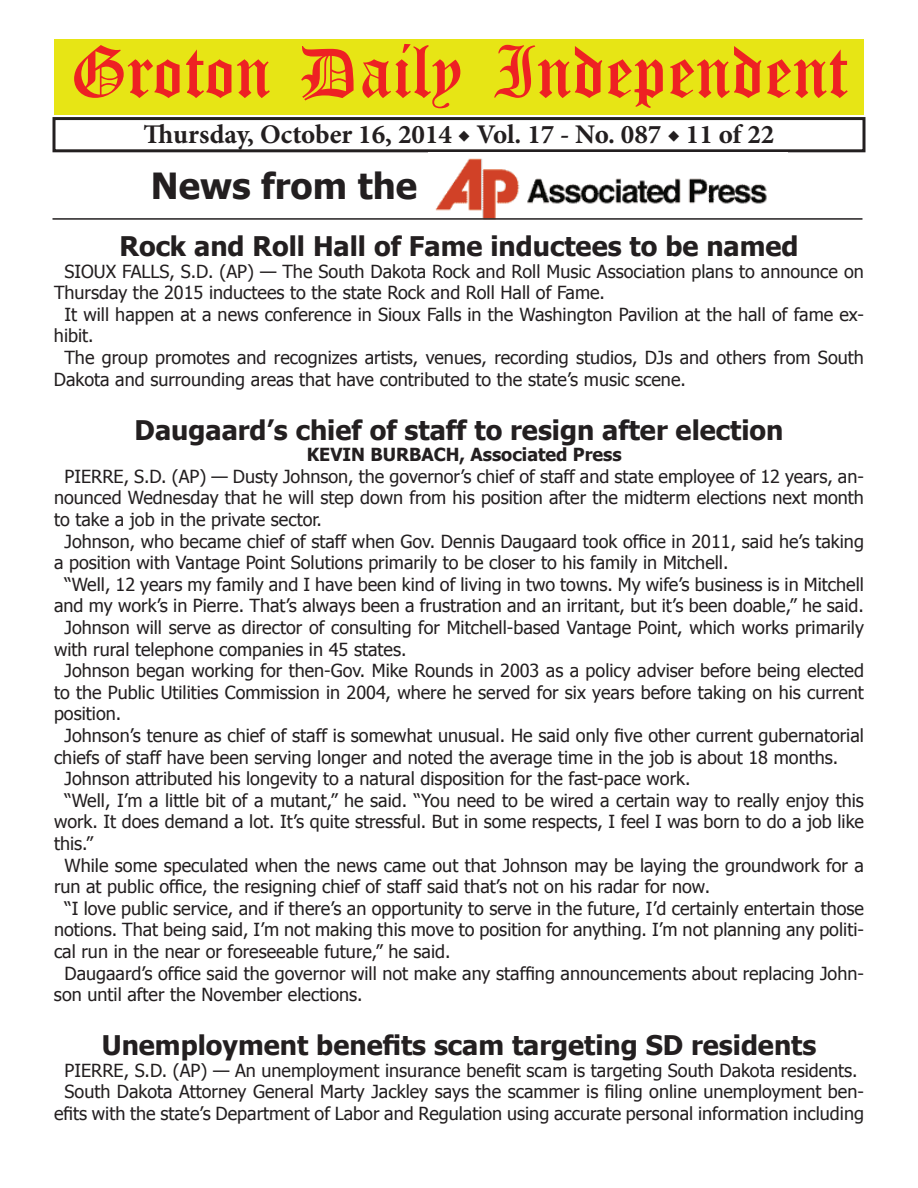
<style>
.page{position:relative;width:918px;height:1188px;background:#fff}
.page>*{position:absolute;margin:0;border:0;box-sizing:border-box;transform-origin:0 0}
.t1{font:54px "Old English Five";color:#ee2123}
.t2{font:700 36px "Tahoma";color:#231f20}
.t3{font:700 27px "Tahoma";color:#231f20}
.t4{font:700 27px "Minion Pro";color:#231f20}
.t5{font:18px/21.6px "Tahoma";color:#231f20;text-align:center}
.t6{font:700 18px "Tahoma";color:#231f20}
</style>
<div class="page">
<div style="left:52px;top:117px;width:814px;height:35px;border:3px solid #231f20"></div>
<div style="left:54px;top:40px;width:810px;height:75px;background:#e7e515"></div>
<img style="left:435px;top:158px;width:332px;height:60px">
<hr style="left:52px;top:218px;width:810px;height:2px;background:#231f20">
<h1 class="t1" style="left:70px;top:47px;width:779px">Groton Daily Independent</h1>
<h3 class="t4" style="left:144px;top:116px;width:632px">Thursday, October 16, 2014 ◆ Vol. 17 - No. 087 ◆ 11 of 22</h3>
<h2 class="t2" style="left:151px;top:161px;width:268px">News from the</h2>
<h3 class="t3" style="left:120px;top:227px;width:681px">Rock and Roll Hall of Fame inductees to be named</h3>
<p class="t5" style="left:64px;top:260px;width:801px">SIOUX FALLS, S.D. (AP) — The South Dakota Rock and Roll Music Association plans to announce on</p>
<p class="t5" style="left:54px;top:281px;width:553px">Thursday the 2015 inductees to the state Rock and Roll Hall of Fame.</p>
<p class="t5" style="left:64px;top:303px;width:801px">It will happen at a news conference in Sioux Falls in the Washington Pavilion at the hall of fame ex-</p>
<p class="t5" style="left:54px;top:324px;width:41px">hibit.</p>
<p class="t5" style="left:64px;top:346px;width:801px">The group promotes and recognizes artists, venues, recording studios, DJs and others from South</p>
<p class="t5" style="left:54px;top:368px;width:633px">Dakota and surrounding areas that have contributed to the state’s music scene.</p>
<h3 class="t3" style="left:135px;top:411px;width:650px">Daugaard’s chief of staff to resign after election</h3>
<p class="t6" style="left:307px;top:442px;width:316px">KEVIN BURBACH, Associated Press</p>
<p class="t5" style="left:65px;top:465px;width:801px">PIERRE, S.D. (AP) — Dusty Johnson, the governor’s chief of staff and state employee of 12 years, an-</p>
<p class="t5" style="left:54px;top:486px;width:811px">nounced Wednesday that he will step down from his position after the midterm elections next month</p>
<p class="t5" style="left:54px;top:508px;width:270px">to take a job in the private sector.</p>
<p class="t5" style="left:65px;top:530px;width:801px">Johnson, who became chief of staff when Gov. Dennis Daugaard took office in 2011, said he’s taking</p>
<p class="t5" style="left:54px;top:551px;width:676px">a position with Vantage Point Solutions primarily to be closer to his family in Mitchell.</p>
<p class="t5" style="left:65px;top:573px;width:801px">“Well, 12 years my family and I have been kind of living in two towns. My wife’s business is in Mitchell</p>
<p class="t5" style="left:54px;top:594px;width:811px">and my work’s in Pierre. That’s always been a frustration and an irritant, but it’s been doable,” he said.</p>
<p class="t5" style="left:65px;top:616px;width:801px">Johnson will serve as director of consulting for Mitchell-based Vantage Point, which works primarily</p>
<p class="t5" style="left:54px;top:638px;width:354px">with rural telephone companies in 45 states.</p>
<p class="t5" style="left:65px;top:659px;width:801px">Johnson began working for then-Gov. Mike Rounds in 2003 as a policy adviser before being elected</p>
<p class="t5" style="left:54px;top:681px;width:811px">to the Public Utilities Commission in 2004, where he served for six years before taking on his current</p>
<p class="t5" style="left:54px;top:702px;width:69px">position.</p>
<p class="t5" style="left:65px;top:724px;width:801px">Johnson’s tenure as chief of staff is somewhat unusual. He said only five other current gubernatorial</p>
<p class="t5" style="left:54px;top:746px;width:786px">chiefs of staff have been serving longer and noted the average time in the job is about 18 months.</p>
<p class="t5" style="left:65px;top:767px;width:628px">Johnson attributed his longevity to a natural disposition for the fast-pace work.</p>
<p class="t5" style="left:65px;top:789px;width:801px">“Well, I’m a little bit of a mutant,” he said. “You need to be wired a certain way to really enjoy this</p>
<p class="t5" style="left:54px;top:810px;width:811px">work. It does demand a lot. It’s quite stressful. But in some respects, I feel I was born to do a job like</p>
<p class="t5" style="left:54px;top:832px;width:41px">this.”</p>
<p class="t5" style="left:65px;top:854px;width:801px">While some speculated when the news came out that Johnson may be laying the groundwork for a</p>
<p class="t5" style="left:54px;top:875px;width:658px">run at public office, the resigning chief of staff said that’s not on his radar for now.</p>
<p class="t5" style="left:65px;top:897px;width:801px">“I love public service, and if there’s an opportunity to serve in the future, I’d certainly entertain those</p>
<p class="t5" style="left:54px;top:918px;width:811px">notions. That being said, I’m not making this move to position for anything. I’m not planning any politi-</p>
<p class="t5" style="left:54px;top:940px;width:398px">cal run in the near or foreseeable future,” he said.</p>
<p class="t5" style="left:65px;top:962px;width:801px">Daugaard’s office said the governor will not make any staffing announcements about replacing John-</p>
<p class="t5" style="left:54px;top:983px;width:310px">son until after the November elections.</p>
<h3 class="t3" style="left:102px;top:1027px;width:716px">Unemployment benefits scam targeting SD residents</h3>
<p class="t5" style="left:54px;top:1059px;width:812px">PIERRE, S.D. (AP) — An unemployment insurance benefit scam is targeting South Dakota residents.<br>South Dakota Attorney General Marty Jackley says the scammer is filing online unemployment ben&shy;efits with the state’s Department of Labor and Regulation using accurate personal information including</p>
</div>
